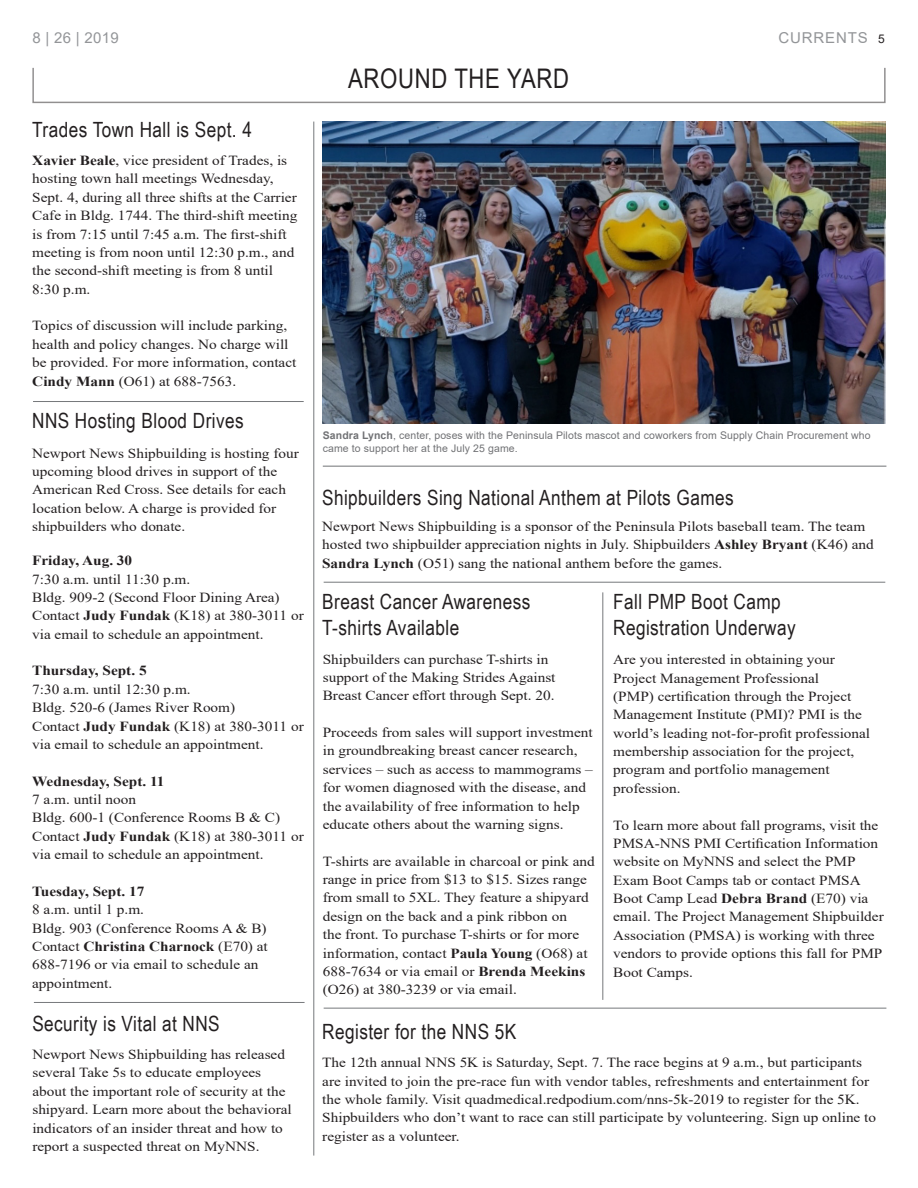
<style>
.page{position:relative;width:918px;height:1188px;background:#fff}
.page>*{position:absolute;margin:0;border:0;box-sizing:border-box;transform-origin:0 0}
.Table_of_Contents{font:27px "Arial Narrow";letter-spacing:.025em;color:#231f20}
.NEW_Currents_Body_Co{font:21px/25.5px "Arial Narrow";letter-spacing:.02em;color:#231f20}
.Table_of_Contents-2{font:15px "Arial";letter-spacing:.055em;color:#939598}
.Table_of_Contents-3{font:13.8px/18.3px "Times New Roman";color:#231f20;scale:1.1 1}
.Table_of_Contents-4{font:700 13.8px "Times New Roman";color:#231f20;scale:1.1 1}
.t1{font:10.5px/13.5px "Arial";letter-spacing:.01em;color:#717275}
.s1{color:#fff}
.s2{font-size:12px;color:#231f20}
.s3{font-weight:700}
</style>
<div class="page">
<img style="left:323px;top:122px;width:562px;height:302px">
<hr style="left:323px;top:466px;width:563px;height:1px;background:#717275">
<hr style="left:313px;top:122px;width:1px;height:1034px;background:#76787b">
<hr style="left:602px;top:592px;width:1px;height:408px;background:#76787b">
<hr style="left:34px;top:1002px;width:271px;height:1px;background:#76787b">
<hr style="left:324px;top:1008px;width:562px;height:1px;background:#76787b">
<hr style="left:324px;top:582px;width:561px;height:1px;background:#76787b">
<hr style="left:33px;top:401px;width:271px;height:1px;background:#76787b">
<p class="Table_of_Contents-2" style="left:32px;top:28px;width:88px">8 | 26 | 2019</p>
<p class="Table_of_Contents-2" style="left:779px;top:28px;width:108px">CURRENTS <span class="s1">3</span><span class="s2">5</span></p>
<p class="NEW_Currents_Body_Co" style="left:32px;top:116px;width:221px">Trades Town Hall is Sept. 4</p>
<p class="Table_of_Contents-3" style="left:32px;top:151px;width:243px"><span class="s3">Xavier Beale</span>, vice president of Trades, is hosting town hall meetings Wednesday, Sept. 4, during all three shifts at the Carrier Cafe in Bldg. 1744. The third-shift meeting is from 7:15 until 7:45 a.m. The first-shift meeting is from noon until 12:30 p.m., and the second-shift meeting is from 8 until 8:30 p.m.</p>
<p class="Table_of_Contents-3" style="left:32px;top:316px;width:242px">Topics of discussion will include parking, health and policy changes. No charge will be provided. For more information, contact <span class="s3">Cindy Mann</span> (O61) at 688-7563.</p>
<p class="NEW_Currents_Body_Co" style="left:32px;top:407px;width:213px">NNS Hosting Blood Drives</p>
<p class="Table_of_Contents-3" style="left:32px;top:443px;width:244px">Newport News Shipbuilding is hosting four upcoming blood drives in support of the American Red Cross. See details for each location below. A charge is provided for shipbuilders who donate.</p>
<p class="Table_of_Contents-4" style="left:32px;top:551px;width:92px">Friday, Aug. 30</p>
<p class="Table_of_Contents-3" style="left:32px;top:569px;width:145px">7:30 a.m. until 11:30 p.m.</p>
<p class="Table_of_Contents-3" style="left:32px;top:588px;width:227px">Bldg. 909-2 (Second Floor Dining Area)</p>
<p class="Table_of_Contents-3" style="left:32px;top:606px;width:248px">Contact <span class="s3">Judy Fundak</span> (K18) at 380-3011 or via email to schedule an appointment.</p>
<p class="Table_of_Contents-4" style="left:32px;top:661px;width:106px">Thursday, Sept. 5</p>
<p class="Table_of_Contents-3" style="left:32px;top:680px;width:146px">7:30 a.m. until 12:30 p.m.</p>
<p class="Table_of_Contents-3" style="left:32px;top:698px;width:186px">Bldg. 520-6 (James River Room)</p>
<p class="Table_of_Contents-3" style="left:32px;top:716px;width:248px">Contact <span class="s3">Judy Fundak</span> (K18) at 380-3011 or via email to schedule an appointment.</p>
<p class="Table_of_Contents-4" style="left:32px;top:771px;width:122px">Wednesday, Sept. 11</p>
<p class="Table_of_Contents-3" style="left:32px;top:790px;width:96px">7 a.m. until noon</p>
<p class="Table_of_Contents-3" style="left:32px;top:808px;width:227px">Bldg. 600-1 (Conference Rooms B &amp; C)</p>
<p class="Table_of_Contents-3" style="left:32px;top:827px;width:248px">Contact <span class="s3">Judy Fundak</span> (K18) at 380-3011 or via email to schedule an appointment.</p>
<p class="Table_of_Contents-4" style="left:32px;top:881px;width:104px">Tuesday, Sept. 17</p>
<p class="Table_of_Contents-3" style="left:32px;top:900px;width:103px">8 a.m. until 1 p.m.</p>
<p class="Table_of_Contents-3" style="left:32px;top:919px;width:215px">Bldg. 903 (Conference Rooms A &amp; B)</p>
<p class="Table_of_Contents-3" style="left:32px;top:937px;width:216px">Contact <span class="s3">Christina Charnock</span> (E70) at<br>688-7196 or via email to schedule an appointment.</p>
<p class="NEW_Currents_Body_Co" style="left:32px;top:1010px;width:189px">Security is Vital at NNS</p>
<p class="Table_of_Contents-3" style="left:32px;top:1045px;width:237px">Newport News Shipbuilding has released several Take 5s to educate employees about the important role of security at the shipyard. Learn more about the behavioral indicators of an insider threat and how to report a suspected threat on MyNNS.</p>
<p class="Table_of_Contents" style="left:348px;top:58px;width:223px">AROUND THE YARD</p>
<p class="t1" style="left:323px;top:428px;width:549px"><span class="s3">Sandra Lynch</span>, center, poses with the Peninsula Pilots mascot and coworkers from Supply Chain Procurement who came to support her at the July 25 game.</p>
<p class="NEW_Currents_Body_Co" style="left:322px;top:484px;width:413px">Shipbuilders Sing National Anthem at Pilots Games</p>
<p class="Table_of_Contents-3" style="left:322px;top:517px;width:503px">Newport News Shipbuilding is a sponsor of the Peninsula Pilots baseball team. The team hosted two shipbuilder appreciation nights in July. Shipbuilders <span class="s3">Ashley Bryant</span> (K46) and<br><span class="s3">Sandra Lynch</span> (O51) sang the national anthem before the games.</p>
<p class="NEW_Currents_Body_Co" style="left:322px;top:588px;width:210px">Breast Cancer Awareness<br>T-shirts Available</p>
<p class="Table_of_Contents-3" style="left:323px;top:649px;width:213px">Shipbuilders can purchase T-shirts in support of the Making Strides Against<br>Breast Cancer effort through Sept. 20.</p>
<p class="Table_of_Contents-3" style="left:323px;top:723px;width:247px">Proceeds from sales will support investment in groundbreaking breast cancer research, services – such as access to mammograms – for women diagnosed with the disease, and the availability of free information to help educate others about the warning signs.</p>
<p class="Table_of_Contents-3" style="left:323px;top:851px;width:249px">T-shirts are available in charcoal or pink and range in price from $13 to $15. Sizes range from small to 5XL. They feature a shipyard design on the back and a pink ribbon on<br>the front. To purchase T-shirts or for more information, contact <span class="s3">Paula Young</span> (O68) at 688-7634 or via email or <span class="s3">Brenda Meekins </span>(O26) at 380-3239 or via email.</p>
<p class="NEW_Currents_Body_Co" style="left:613px;top:588px;width:184px">Fall PMP Boot Camp<br>Registration Underway</p>
<p class="Table_of_Contents-3" style="left:613px;top:650px;width:235px">Are you interested in obtaining your Project Management Professional<br>(PMP) certification through the Project Management Institute (PMI)? PMI is the world’s leading not-for-profit professional membership association for the project, program and portfolio management profession.</p>
<p class="Table_of_Contents-3" style="left:613px;top:815px;width:248px">To learn more about fall programs, visit the PMSA-NNS PMI Certification Information website on MyNNS and select the PMP Exam Boot Camps tab or contact PMSA Boot Camp Lead <span class="s3">Debra Brand</span> (E70) via email. The Project Management Shipbuilder Association (PMSA) is working with three vendors to provide options this fall for PMP Boot Camps.</p>
<p class="NEW_Currents_Body_Co" style="left:322px;top:1018px;width:195px">Register for the NNS 5K</p>
<p class="Table_of_Contents-3" style="left:322px;top:1053px;width:505px">The 12th annual NNS 5K is Saturday, Sept. 7. The race begins at 9 a.m., but participants are invited to join the pre-race fun with vendor tables, refreshments and entertainment for the whole family. Visit quadmedical.redpodium.com/nns-5k-2019 to register for the 5K.<br>Shipbuilders who don’t want to race can still participate by volunteering. Sign up online to register as a volunteer.</p>
</div>
